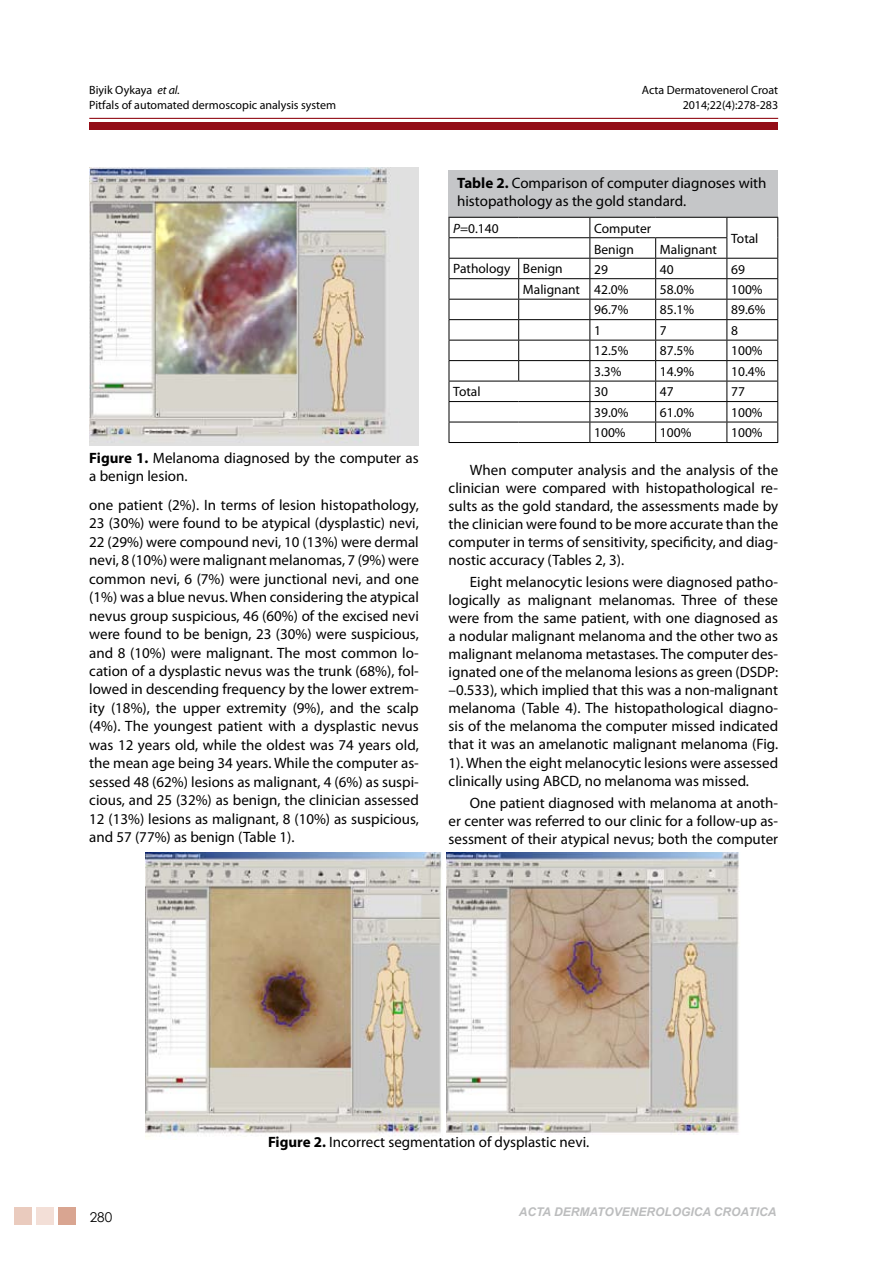
<style>
.page{position:relative;width:893px;height:1263px;background:#fff}
.page>*{position:absolute;margin:0;border:0;box-sizing:border-box;transform-origin:0 0}
.t1{font:15px/18px "Myriad Pro";color:#000;text-align:justify}
.t2{font:13.5px "Myriad Pro";color:#000}
.t3{font:13.5px "Century Gothic";color:#000}
.t4{font:12px "Myriad Pro";color:#000}
.t5{font:italic 700 12px "Arial";color:#bcbdbe}
.s1{font-style:italic}
.s2{font-weight:700}
</style>
<div class="page">
<div style="left:89px;top:122px;width:689px;height:8px;background:#930d17"></div>
<hr style="left:89px;top:118px;width:689px;height:1px;background:#930d17">
<div style="left:14px;top:1207px;width:18px;height:18px;background:#eacbbe"></div>
<div style="left:36px;top:1207px;width:18px;height:18px;background:#f3dfd7"></div>
<div style="left:59px;top:1207px;width:17px;height:18px;background:#d9a591"></div>
<img style="left:446px;top:852px;width:293px;height:282px">
<img style="left:146px;top:852px;width:296px;height:285px">
<div style="left:449px;top:170px;width:329px;height:47px;background:#c5c6c8"></div>
<svg style="left:450px;top:218px;width:327px;height:224px"></svg>
<hr style="left:449px;top:217px;width:70px;height:1px;background:#000">
<hr style="left:519px;top:217px;width:71px;height:1px;background:#000">
<hr style="left:590px;top:217px;width:66px;height:1px;background:#000">
<hr style="left:656px;top:217px;width:71px;height:1px;background:#000">
<hr style="left:727px;top:217px;width:51px;height:1px;background:#000">
<hr style="left:449px;top:237px;width:70px;height:1px;background:#000">
<hr style="left:519px;top:237px;width:71px;height:1px;background:#000">
<hr style="left:590px;top:237px;width:66px;height:1px;background:#000">
<hr style="left:656px;top:237px;width:71px;height:1px;background:#000">
<hr style="left:449px;top:258px;width:70px;height:1px;background:#000">
<hr style="left:519px;top:258px;width:71px;height:1px;background:#000">
<hr style="left:590px;top:258px;width:66px;height:1px;background:#000">
<hr style="left:656px;top:258px;width:71px;height:1px;background:#000">
<hr style="left:727px;top:258px;width:51px;height:1px;background:#000">
<hr style="left:449px;top:278px;width:70px;height:1px;background:#000">
<hr style="left:519px;top:278px;width:71px;height:1px;background:#000">
<hr style="left:590px;top:278px;width:66px;height:1px;background:#000">
<hr style="left:656px;top:278px;width:71px;height:1px;background:#000">
<hr style="left:727px;top:278px;width:51px;height:1px;background:#000">
<hr style="left:449px;top:299px;width:70px;height:1px;background:#000">
<hr style="left:519px;top:299px;width:71px;height:1px;background:#000">
<hr style="left:590px;top:299px;width:66px;height:1px;background:#000">
<hr style="left:656px;top:299px;width:71px;height:1px;background:#000">
<hr style="left:727px;top:299px;width:51px;height:1px;background:#000">
<hr style="left:449px;top:319px;width:70px;height:1px;background:#000">
<hr style="left:519px;top:319px;width:71px;height:1px;background:#000">
<hr style="left:590px;top:319px;width:66px;height:1px;background:#000">
<hr style="left:656px;top:319px;width:71px;height:1px;background:#000">
<hr style="left:727px;top:319px;width:51px;height:1px;background:#000">
<hr style="left:449px;top:340px;width:70px;height:1px;background:#000">
<hr style="left:519px;top:340px;width:71px;height:1px;background:#000">
<hr style="left:590px;top:340px;width:66px;height:1px;background:#000">
<hr style="left:656px;top:340px;width:71px;height:1px;background:#000">
<hr style="left:727px;top:340px;width:51px;height:1px;background:#000">
<hr style="left:449px;top:360px;width:70px;height:1px;background:#000">
<hr style="left:519px;top:360px;width:71px;height:1px;background:#000">
<svg style="left:518px;top:259px;width:1px;height:122px"></svg>
<hr style="left:590px;top:360px;width:66px;height:1px;background:#000">
<hr style="left:656px;top:360px;width:71px;height:1px;background:#000">
<hr style="left:727px;top:360px;width:51px;height:1px;background:#000">
<hr style="left:449px;top:381px;width:70px;height:1px;background:#000">
<hr style="left:519px;top:381px;width:71px;height:1px;background:#000">
<hr style="left:590px;top:381px;width:66px;height:1px;background:#000">
<hr style="left:656px;top:381px;width:71px;height:1px;background:#000">
<hr style="left:727px;top:381px;width:51px;height:1px;background:#000">
<hr style="left:449px;top:401px;width:70px;height:1px;background:#000">
<hr style="left:519px;top:401px;width:71px;height:1px;background:#000">
<hr style="left:590px;top:401px;width:66px;height:1px;background:#000">
<hr style="left:656px;top:401px;width:71px;height:1px;background:#000">
<hr style="left:727px;top:401px;width:51px;height:1px;background:#000">
<hr style="left:449px;top:422px;width:70px;height:1px;background:#000">
<svg style="left:449px;top:218px;width:1px;height:224px"></svg>
<hr style="left:519px;top:422px;width:71px;height:1px;background:#000">
<hr style="left:590px;top:422px;width:66px;height:1px;background:#000">
<svg style="left:589px;top:218px;width:1px;height:224px"></svg>
<hr style="left:656px;top:422px;width:71px;height:1px;background:#000">
<svg style="left:655px;top:238px;width:1px;height:204px"></svg>
<hr style="left:727px;top:422px;width:51px;height:1px;background:#000">
<svg style="left:726px;top:218px;width:1px;height:224px"></svg>
<svg style="left:777px;top:218px;width:1px;height:224px"></svg>
<hr style="left:449px;top:442px;width:70px;height:1px;background:#000">
<hr style="left:519px;top:442px;width:71px;height:1px;background:#000">
<hr style="left:590px;top:442px;width:66px;height:1px;background:#000">
<hr style="left:656px;top:442px;width:71px;height:1px;background:#000">
<hr style="left:727px;top:442px;width:51px;height:1px;background:#000">
<img style="left:89px;top:167px;width:330px;height:278px">
<p class="t4" style="left:89px;top:83px;width:92px">Biyik Oykaya <span class="s1">et al.</span></p>
<p class="t4" style="left:642px;top:83px;width:138px">Acta Dermatovenerol Croat</p>
<p class="t4" style="left:89px;top:97px;width:248px">Pitfals of automated dermoscopic analysis system</p>
<p class="t4" style="left:683px;top:97px;width:97px">2014;22(4):278-283</p>
<p class="t1" style="left:457px;top:173px;width:311px"><span class="s2">Table 2.</span> Comparison of computer diagnoses with histopathology as the gold standard.</p>
<p class="t2" style="left:453px;top:221px;width:47px"><span class="s1">P</span>=0.140</p>
<p class="t2" style="left:594px;top:221px;width:59px">Computer</p>
<p class="t2" style="left:594px;top:241px;width:41px">Benign</p>
<p class="t2" style="left:660px;top:241px;width:59px">Malignant</p>
<p class="t2" style="left:731px;top:230px;width:29px">Total</p>
<p class="t1" style="left:89px;top:449px;width:331px"><span class="s2">Figure 1.</span> Melanoma diagnosed by the computer as a benign lesion.</p>
<p class="t1" style="left:89px;top:495px;width:331px;line-height:18.5px">one patient (2%). In terms of lesion histopathology, 23 (30%) were found to be atypical (dysplastic) nevi, 22 (29%) were compound nevi, 10 (13%) were dermal nevi, 8 (10%) were malignant melanomas, 7 (9%) were common nevi, 6 (7%) were junctional nevi, and one (1%) was a blue nevus. When considering the atypical nevus group suspicious, 46 (60%) of the excised nevi were found to be benign, 23 (30%) were suspicious, and 8 (10%) were malignant. The most common lo&shy;cation of a dysplastic nevus was the trunk (68%), fol&shy;lowed in descending frequency by the lower extrem&shy;ity (18%), the upper extremity (9%), and the scalp (4%). The youngest patient with a dysplastic nevus was 12 years old, while the oldest was 74 years old, the mean age being 34 years. While the computer as&shy;sessed 48 (62%) lesions as malignant, 4 (6%) as suspi&shy;cious, and 25 (32%) as benign, the clinician assessed 12 (13%) lesions as malignant, 8 (10%) as suspicious, and 57 (77%) as benign (Table 1).</p>
<p class="t2" style="left:453px;top:260px;width:111px">Pathology Benign</p>
<p class="t2" style="left:594px;top:261px;width:15px">29</p>
<p class="t2" style="left:660px;top:261px;width:15px">40</p>
<p class="t2" style="left:731px;top:261px;width:15px">69</p>
<p class="t2" style="left:523px;top:281px;width:107px">Malignant 42.0%</p>
<p class="t2" style="left:660px;top:281px;width:36px">58.0%</p>
<p class="t2" style="left:731px;top:281px;width:33px">100%</p>
<p class="t2" style="left:594px;top:302px;width:36px">96.7%</p>
<p class="t2" style="left:660px;top:302px;width:36px">85.1%</p>
<p class="t2" style="left:731px;top:302px;width:36px">89.6%</p>
<p class="t2" style="left:594px;top:322px;width:8px">1</p>
<p class="t2" style="left:660px;top:322px;width:8px">7</p>
<p class="t2" style="left:731px;top:322px;width:8px">8</p>
<p class="t2" style="left:594px;top:343px;width:36px">12.5%</p>
<p class="t2" style="left:660px;top:343px;width:36px">87.5%</p>
<p class="t2" style="left:731px;top:343px;width:33px">100%</p>
<p class="t2" style="left:594px;top:363px;width:29px">3.3%</p>
<p class="t2" style="left:660px;top:363px;width:36px">14.9%</p>
<p class="t2" style="left:731px;top:363px;width:36px">10.4%</p>
<p class="t2" style="left:453px;top:383px;width:29px">Total</p>
<p class="t2" style="left:594px;top:383px;width:15px">30</p>
<p class="t2" style="left:660px;top:383px;width:15px">47</p>
<p class="t2" style="left:731px;top:383px;width:15px">77</p>
<p class="t2" style="left:594px;top:404px;width:36px">39.0%</p>
<p class="t2" style="left:660px;top:404px;width:36px">61.0%</p>
<p class="t2" style="left:731px;top:404px;width:33px">100%</p>
<p class="t2" style="left:594px;top:424px;width:33px">100%</p>
<p class="t2" style="left:660px;top:424px;width:33px">100%</p>
<p class="t2" style="left:731px;top:424px;width:33px">100%</p>
<p class="t1" style="left:449px;top:461px;width:331px;text-indent:21px">When computer analysis and the analysis of the clinician were compared with histopathological re&shy;sults as the gold standard, the assessments made by the clinician were found to be more accurate than the computer in terms of sensitivity, specificity, and diag&shy;nostic accuracy (Tables 2, 3).</p>
<p class="t1" style="left:449px;top:573px;width:331px;text-indent:21px">Eight melanocytic lesions were diagnosed patho&shy;logically as malignant melanomas. Three of these were from the same patient, with one diagnosed as a nodular malignant melanoma and the other two as malignant melanoma metastases. The computer des&shy;ignated one of the melanoma lesions as green (DSDP: –0.533), which implied that this was a non-malignant melanoma (Table 4). The histopathological diagno&shy;sis of the melanoma the computer missed indicated that it was an amelanotic malignant melanoma (Fig.<br>1). When the eight melanocytic lesions were assessed clinically using ABCD, no melanoma was missed.</p>
<p class="t1" style="left:449px;top:793px;width:331px;text-indent:21px">One patient diagnosed with melanoma at anoth&shy;er center was referred to our clinic for a follow-up as&shy;sessment of their atypical nevus; both the computer</p>
<p class="t3" style="left:90px;top:1207px;width:24px">280</p>
<p class="t1" style="left:268px;top:1133px;width:323px"><span class="s2">Figure 2.</span> Incorrect segmentation of dysplastic nevi.</p>
<p class="t5" style="left:519px;top:1204px;width:259px">ACTA DERMATOVENEROLOGICA CROATICA</p>
</div>
